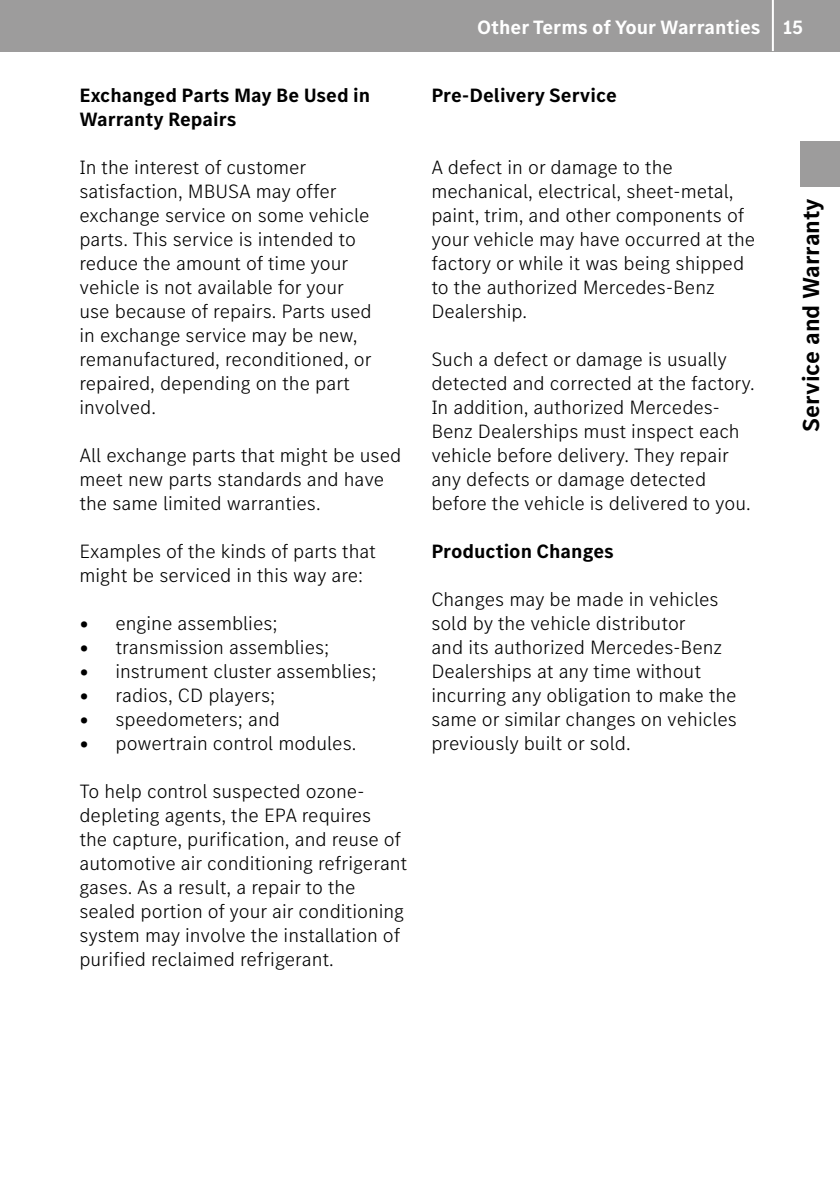
<style>
.page{position:relative;width:840px;height:1191px;background:#fff}
.page>*{position:absolute;margin:0;border:0;box-sizing:border-box;transform-origin:0 0}
.t1{font:700 24px "MB Corpo S Text";color:#000}
.t2{font:300 20px/24px "MB Corpo S Text";color:#000}
.t3{font:700 20px/24px "MB Corpo S Text";color:#000}
.t4{font:700 20px "MB Corpo S Text";color:#fff}
</style>
<div class="page">
<div style="left:0;top:0;width:839px;height:51px;background:#9d9c9c"></div>
<div style="left:799px;top:142px;width:40px;height:45px;background:#9d9c9c"></div>
<hr style="left:771px;top:0;width:2px;height:51px;background:#fff">
<p class="t3" style="left:79px;top:82px;width:292px">Exchanged Parts May Be Used in<br>Warranty Repairs</p>
<p class="t2" style="left:79px;top:154px;width:294px">In the interest of customer satisfaction, MBUSA may offer exchange service on some vehicle parts. This service is intended to reduce the amount of time your vehicle is not available for your use because of repairs. Parts used in exchange service may be new, remanufactured, reconditioned, or repaired, depending on the part involved.</p>
<p class="t2" style="left:79px;top:442px;width:323px">All exchange parts that might be used meet new parts standards and have the same limited warranties.</p>
<p class="t2" style="left:79px;top:538px;width:298px">Examples of the kinds of parts that might be serviced in this way are:</p>
<p class="t2" style="left:79px;top:610px;width:199px">• engine assemblies;</p>
<p class="t2" style="left:79px;top:634px;width:251px">• transmission assemblies;</p>
<p class="t2" style="left:79px;top:658px;width:298px">• instrument cluster assemblies;</p>
<p class="t2" style="left:79px;top:682px;width:197px">• radios, CD players;</p>
<p class="t2" style="left:79px;top:706px;width:202px">• speedometers; and</p>
<p class="t2" style="left:79px;top:730px;width:278px">• powertrain control modules.</p>
<p class="t2" style="left:79px;top:778px;width:329px">To help control suspected ozone&shy;depleting agents, the EPA requires<br>the capture, purification, and reuse of automotive air conditioning refrigerant gases. As a result, a repair to the sealed portion of your air conditioning system may involve the installation of purified reclaimed refrigerant.</p>
<p class="t4" style="left:477px;top:14px;width:327px">Other Terms of Your Warranties 15</p>
<p class="t3" style="left:431px;top:82px;width:187px">Pre-Delivery Service</p>
<p class="t2" style="left:431px;top:154px;width:325px">A defect in or damage to the mechanical, electrical, sheet-metal, paint, trim, and other components of your vehicle may have occurred at the factory or while it was being shipped to the authorized Mercedes-Benz<br>Dealership.</p>
<p class="t2" style="left:431px;top:346px;width:325px">Such a defect or damage is usually detected and corrected at the factory.<br>In addition, authorized Mercedes-Benz Dealerships must inspect each vehicle before delivery. They repair any defects or damage detected before the vehicle is delivered to you.</p>
<p class="t3" style="left:431px;top:538px;width:184px">Production Changes</p>
<p class="t2" style="left:431px;top:586px;width:307px">Changes may be made in vehicles sold by the vehicle distributor<br>and its authorized Mercedes-Benz<br>Dealerships at any time without incurring any obligation to make the same or similar changes on vehicles previously built or sold.</p>
<p class="t1" style="left:794px;top:431px;width:235px;rotate:-90deg">Service and Warranty</p>
</div>
